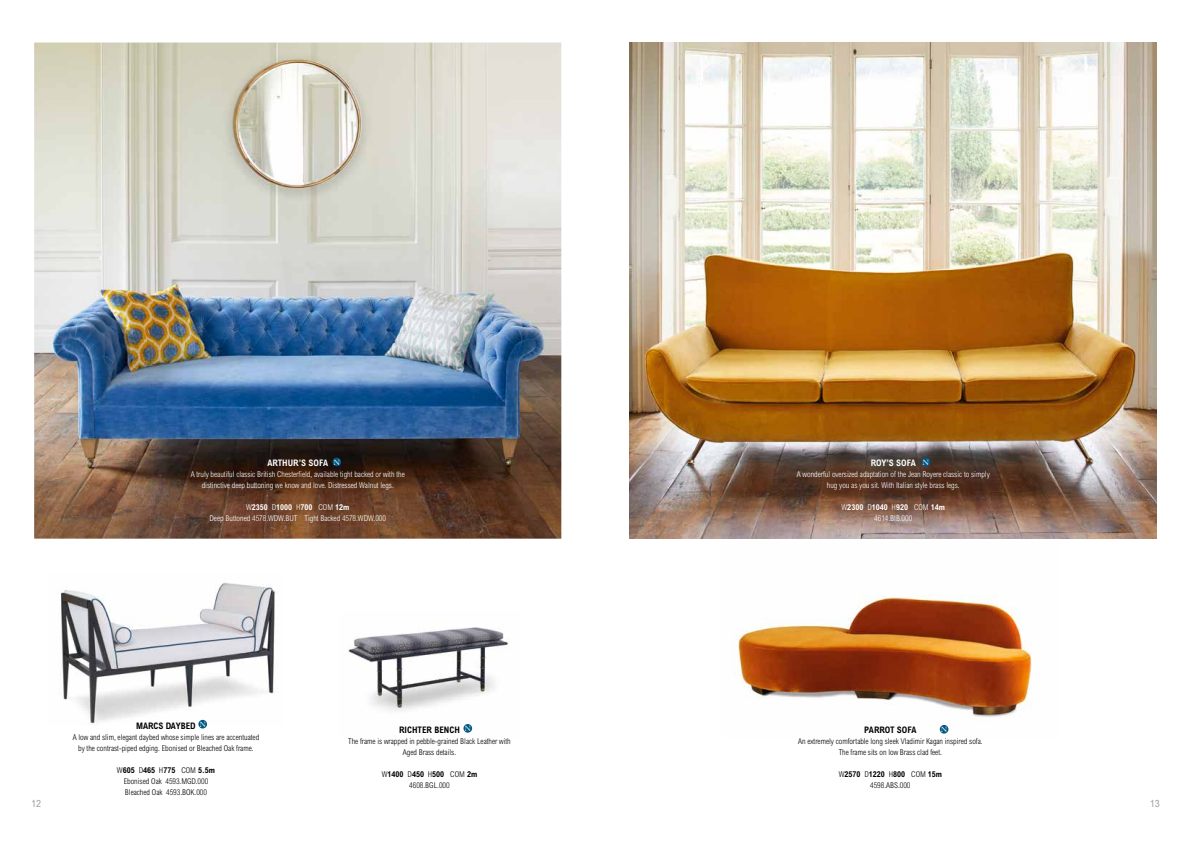
<style>
.page{position:relative;width:1191px;height:842px;background:#fff}
.page>*{position:absolute;margin:0;border:0;box-sizing:border-box;transform-origin:0 0}
.t1{font:condensed 10px "Arial";color:#9d9d9c}
.t2{font:700 condensed 9px "Arial";color:#000}
.t3{font:700 condensed 9px "Arial";color:#fff}
.t4{font:300 condensed 8px/11px "Arial";color:#000;text-align:center}
.t5{font:300 condensed 8px/11px "Arial";color:#fff;text-align:center}
.t6{font:8px "Americana BT";color:#fff}
.s1{font-weight:700}
</style>
<div class="page">
<img style="left:348px;top:627px;width:161px;height:102px">
<img style="left:735px;top:595px;width:297px;height:138px">
<div style="left:939px;top:725px;width:9px;height:9px;background:#005781;border-radius:50%"></div>
<div style="left:463px;top:724px;width:9px;height:9px;background:#005781;border-radius:50%"></div>
<img style="left:629px;top:43px;width:527px;height:496px">
<img style="left:61px;top:582px;width:215px;height:142px">
<img style="left:34px;top:43px;width:527px;height:496px">
<div style="left:921px;top:458px;width:9px;height:8px;background:#005781;border-radius:50%"></div>
<div style="left:332px;top:458px;width:9px;height:8px;background:#005781;border-radius:50%"></div>
<div style="left:198px;top:720px;width:9px;height:8px;background:#005781;border-radius:50%"></div>
<p class="t3" style="left:267px;top:458px;width:62px">ARTHUR’S SOFA</p>
<p class="t5" style="left:191px;top:469px;width:215px">A truly beautiful classic British Chesterfield, available tight backed or with the distinctive deep buttoning we know and love. Distressed Walnut legs.</p>
<p class="t5" style="left:209px;top:502px;width:178px">W<span class="s1">2350</span> D<span class="s1">1000</span> H<span class="s1">700</span> COM <span class="s1">12m<br></span>Deep Buttoned 4578.WDW.BUT Tight Backed 4578.WDW.000</p>
<p class="t3" style="left:870px;top:458px;width:46px">ROY’S SOFA</p>
<p class="t5" style="left:796px;top:469px;width:195px">A wonderful oversized adaptation of the Jean Royere classic to simply hug you as you sit. With Italian style brass legs.</p>
<p class="t5" style="left:841px;top:502px;width:105px">W<span class="s1">2300</span> D<span class="s1">1040</span> H<span class="s1">920</span> COM <span class="s1">14m<br></span>4614.BIB.000</p>
<p class="t6" style="left:334px;top:457px;width:7px">N</p>
<p class="t6" style="left:923px;top:457px;width:7px">N</p>
<p class="t6" style="left:200px;top:720px;width:7px">N</p>
<p class="t2" style="left:136px;top:720px;width:61px">MARCS DAYBED</p>
<p class="t4" style="left:73px;top:731px;width:188px">A low and slim, elegant daybed whose simple lines are accentuated by the contrast-piped edging. Ebonised or Bleached Oak frame.</p>
<p class="t4" style="left:117px;top:764px;width:100px">W<span class="s1">605</span> D<span class="s1">465</span> H<span class="s1">775</span> COM <span class="s1">5.5m<br></span>Ebonised Oak 4593.MGD.000<br>Bleached Oak 4593.BOK.000</p>
<p class="t6" style="left:465px;top:724px;width:7px">N</p>
<p class="t6" style="left:941px;top:725px;width:7px">N</p>
<p class="t2" style="left:399px;top:724px;width:62px">RICHTER BENCH</p>
<p class="t4" style="left:348px;top:735px;width:164px">The frame is wrapped in pebble-grained Black Leather with<br>Aged Brass details.</p>
<p class="t4" style="left:382px;top:768px;width:97px">W<span class="s1">1400</span> D<span class="s1">450</span> H<span class="s1">500</span> COM <span class="s1">2m<br></span>4608.BGL.000</p>
<p class="t2" style="left:864px;top:725px;width:54px">PARROT SOFA</p>
<p class="t4" style="left:798px;top:736px;width:186px">An extremely comfortable long sleek Vladimir Kagan inspired sofa.<br>The frame sits on low Brass clad feet.</p>
<p class="t4" style="left:838px;top:769px;width:105px">W<span class="s1">2570</span> D<span class="s1">1220</span> H<span class="s1">800</span> COM <span class="s1">15m<br></span>4598.ABS.000</p>
<p class="t1" style="left:31px;top:798px;width:11px">12</p>
<p class="t1" style="left:1150px;top:798px;width:11px">13</p>
</div>
